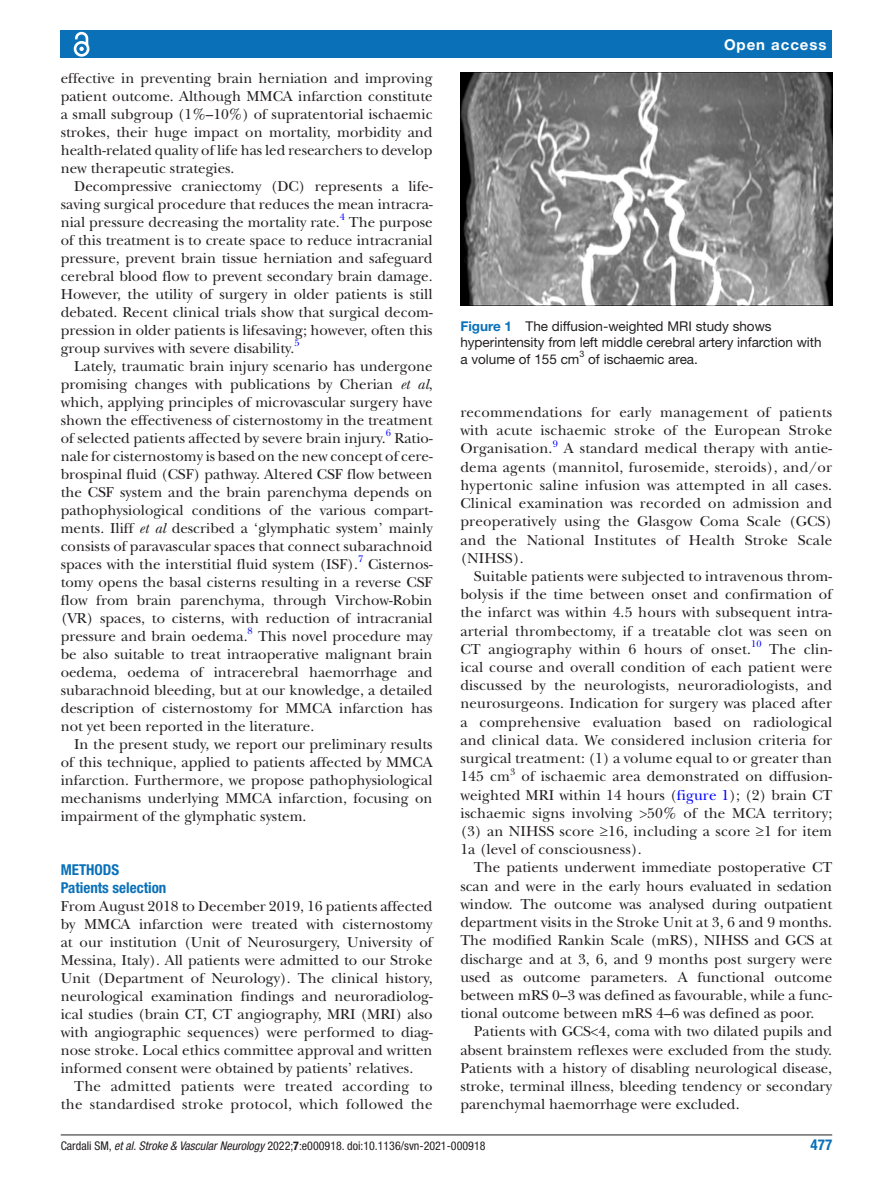
<style>
.page{position:relative;width:893px;height:1191px;background:#fff}
.page>*{position:absolute;margin:0;border:0;box-sizing:border-box;transform-origin:0 0}
.t1{font:15px/18px "New Baskerville";color:#231f20;text-align:justify}
.t2{font:700 condensed 15px/18px "Helvetica Neue LT Std";color:#0a71b9}
.t3{font:700 15px "Helvetica Neue LT Std";letter-spacing:.065em;color:#fff}
.t4{font:13.5px/16.2px "Helvetica Neue LT Std";color:#231f20}
.t5{font:condensed 12px "Helvetica Neue LT Std";color:#231f20}
.t6{font:9.9px "New Baskerville";color:#00f}
.t7{font:9.9px "New Baskerville";color:#231f20}
.s1{font-style:italic}
.s2{font-weight:700;color:#0a71b9}
.s3{color:#00f}
.s4{font-weight:700}
</style>
<div class="page">
<hr style="left:61px;top:1134px;width:771px;height:1px;background:#231f20">
<div style="left:61px;top:31px;width:771px;height:27px;background:#0a71b9"></div>
<svg style="left:73px;top:31px;width:17px;height:26px"></svg>
<img style="left:460px;top:73px;width:372px;height:233px">
<p class="t1" style="left:61px;top:69px;width:373px">effective in preventing brain herniation and improving patient outcome. Although MMCA infarction constitute a small subgroup (1%–10%) of supratentorial ischaemic strokes, their huge impact on mortality, morbidity and health-related quality of life has led researchers to develop new therapeutic strategies.</p>
<p class="t1" style="left:61px;top:177px;width:373px;text-indent:14px">Decompressive craniectomy (DC) represents a life&shy;saving surgical procedure that reduces the mean intracra&shy;nial pressure decreasing the mortality rate.</p>
<p class="t6" style="left:340px;top:211px;width:7px">4</p>
<p class="t1" style="left:61px;top:213px;width:373px;text-indent:288px">The purpose of this treatment is to create space to reduce intracranial pressure, prevent brain tissue herniation and safeguard cerebral blood flow to prevent secondary brain damage.<br>However, the utility of surgery in older patients is still debated. Recent clinical trials show that surgical decom&shy;pression in older patients is lifesaving; however, often this group survives with severe disability.</p>
<p class="t6" style="left:294px;top:337px;width:7px">5</p>
<p class="t1" style="left:61px;top:357px;width:373px;text-indent:14px">Lately, traumatic brain injury scenario has undergone promising changes with publications by Cherian <span class="s1">et al</span>, which, applying principles of microvascular surgery have shown the effectiveness of cisternostomy in the treatment of selected patients affected by severe brain injury.<sup>6</sup> Ratio&shy;nale for cisternostomy is based on the new concept of cere&shy;brospinal fluid (CSF) pathway. Altered CSF flow between the CSF system and the brain parenchyma depends on pathophysiological conditions of the various compart&shy;ments. Iliff <span class="s1">et al</span> described a ‘glymphatic system’ mainly consists of paravascular spaces that connect subarachnoid spaces with the interstitial fluid system (ISF).</p>
<p class="t6" style="left:358px;top:553px;width:7px">7</p>
<p class="t1" style="left:61px;top:555px;width:373px;text-indent:307px">Cisternos&shy;tomy opens the basal cisterns resulting in a reverse CSF flow from brain parenchyma, through Virchow-Robin (VR) spaces, to cisterns, with reduction of intracranial pressure and brain oedema.</p>
<p class="t6" style="left:248px;top:625px;width:7px">8</p>
<p class="t1" style="left:61px;top:627px;width:373px;text-indent:197px">This novel procedure may be also suitable to treat intraoperative malignant brain oedema, oedema of intracerebral haemorrhage and subarachnoid bleeding, but at our knowledge, a detailed description of cisternostomy for MMCA infarction has not yet been reported in the literature.</p>
<p class="t1" style="left:61px;top:735px;width:373px;text-indent:13px">In the present study, we report our preliminary results of this technique, applied to patients affected by MMCA infarction. Furthermore, we propose pathophysiological mechanisms underlying MMCA infarction, focusing on impairment of the glymphatic system.</p>
<p class="t2" style="left:61px;top:860px;width:107px">METHODS<br>Patients selection</p>
<p class="t1" style="left:61px;top:897px;width:373px">From August 2018 to December 2019, 16 patients affected by MMCA infarction were treated with cisternostomy at our institution (Unit of Neurosurgery, University of Messina, Italy). All patients were admitted to our Stroke Unit (Department of Neurology). The clinical history, neurological examination findings and neuroradiolog&shy;ical studies (brain CT, CT angiography, MRI (MRI) also with angiographic sequences) were performed to diag&shy;nose stroke. Local ethics committee approval and written informed consent were obtained by patients’ relatives.</p>
<p class="t1" style="left:61px;top:1077px;width:373px;text-align:right">The admitted patients were treated according to the standardised stroke protocol, which followed the</p>
<p class="t3" style="left:724px;top:35px;width:104px">Open access</p>
<p class="t4" style="left:460px;top:318px;width:363px"><span class="s2">Figure 1</span> The diffusion-weighted MRI study shows hyperintensity from left middle cerebral artery infarction with a volume of 155 cm<sup>3</sup> of ischaemic area.</p>
<p class="t1" style="left:460px;top:403px;width:373px">recommendations for early management of patients with acute ischaemic stroke of the European Stroke Organisation.<sup>9</sup> A standard medical therapy with antie&shy;dema agents (mannitol, furosemide, steroids), and/or hypertonic saline infusion was attempted in all cases.<br>Clinical examination was recorded on admission and preoperatively using the Glasgow Coma Scale (GCS) and the National Institutes of Health Stroke Scale (NIHSS).</p>
<p class="t1" style="left:460px;top:567px;width:373px;text-indent:14px">Suitable patients were subjected to intravenous throm&shy;bolysis if the time between onset and confirmation of the infarct was within 4.5 hours with subsequent intra&shy;arterial thrombectomy, if a treatable clot was seen on CT angiography within 6 hours of onset.<sup>10</sup></p>
<p class="t1" style="left:460px;top:640px;width:373px;text-indent:309px">The clin&shy;ical course and overall condition of each patient were discussed by the neurologists, neuroradiologists, and neurosurgeons. Indication for surgery was placed after a comprehensive evaluation based on radiological and clinical data. We considered inclusion criteria for surgical treatment: (1) a volume equal to or greater than 145 cm</p>
<p class="t7" style="left:510px;top:765px;width:7px">3</p>
<p class="t1" style="left:460px;top:767px;width:373px;text-indent:61px">of ischaemic area demonstrated on diffusion&shy;weighted MRI within 14 hours (<span class="s3">figure 1</span>); (2) brain CT ischaemic signs involving &gt;50% of the MCA territory; (3) an NIHSS score ≥16, including a score ≥1 for item 1a (level of consciousness).</p>
<p class="t1" style="left:460px;top:858px;width:373px;text-indent:14px">The patients underwent immediate postoperative CT scan and were in the early hours evaluated in sedation window. The outcome was analysed during outpatient department visits in the Stroke Unit at 3, 6 and 9 months.<br>The modified Rankin Scale (mRS), NIHSS and GCS at discharge and at 3, 6, and 9 months post surgery were used as outcome parameters. A functional outcome between mRS 0–3 was defined as favourable, while a func&shy;tional outcome between mRS 4–6 was defined as poor.</p>
<p class="t1" style="left:460px;top:1022px;width:373px;text-indent:14px">Patients with GCS&lt;4, coma with two dilated pupils and absent brainstem reflexes were excluded from the study.<br>Patients with a history of disabling neurological disease, stroke, terminal illness, bleeding tendency or secondary parenchymal haemorrhage were excluded.</p>
<p class="t5" style="left:61px;top:1138px;width:426px">Cardali SM, <span class="s1">et al</span>. <span class="s1">Stroke &amp; Vascular Neurology</span> 2022;<span class="s4">7</span>:e000918. doi:10.1136/svn-2021-000918</p>
<p class="t2" style="left:811px;top:1135px;width:23px">477</p>
</div>
